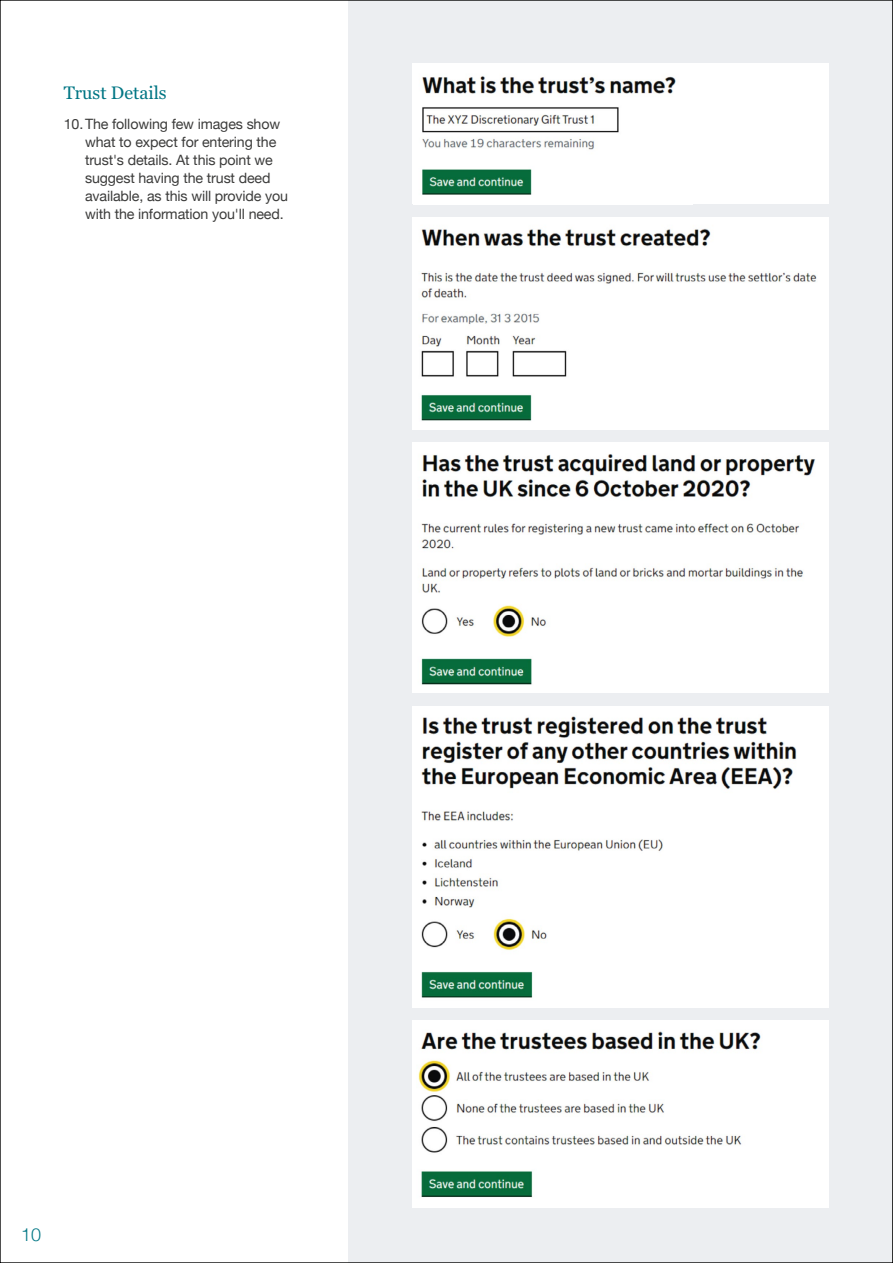
<style>
.page{position:relative;width:893px;height:1263px;background:#fff}
.page>*{position:absolute;margin:0;border:0;box-sizing:border-box;transform-origin:0 0}
.t1{font:18px "Georgia Pro";color:#007684}
.t2{font:300 18px "Helvetica Neue";color:#007684}
.t3{font:14.25px/18px "Helvetica Neue";letter-spacing:-.01em;color:#3c3c3b}
</style>
<div class="page">
<div style="left:349px;top:0;width:544px;height:1263px;background:#eceef1"></div>
<div style="left:412px;top:64px;width:417px;height:140px;background:#fff"></div>
<img style="left:422px;top:76px;width:254px;height:119px">
<div style="left:412px;top:217px;width:417px;height:212px;background:#fff"></div>
<img style="left:421px;top:229px;width:396px;height:192px">
<img style="left:412px;top:442px;width:413px;height:249px">
<div style="left:412px;top:706px;width:417px;height:302px;background:#fff"></div>
<img style="left:421px;top:716px;width:376px;height:282px">
<div style="left:412px;top:1020px;width:417px;height:188px;background:#fff"></div>
<img style="left:418px;top:1031px;width:343px;height:167px">
<svg style="left:892px;top:0;width:1px;height:1263px"></svg>
<p class="t1" style="left:64px;top:82px;width:104px">Trust Details</p>
<p class="t3" style="left:85px;top:116px;width:205px;text-indent:-21px">10.The following few images show what to expect for entering the trust's details. At this point we suggest having the trust deed available, as this will provide you with the information you'll need.</p>
<p class="t2" style="left:21px;top:1220px;width:22px">10</p>
</div>
